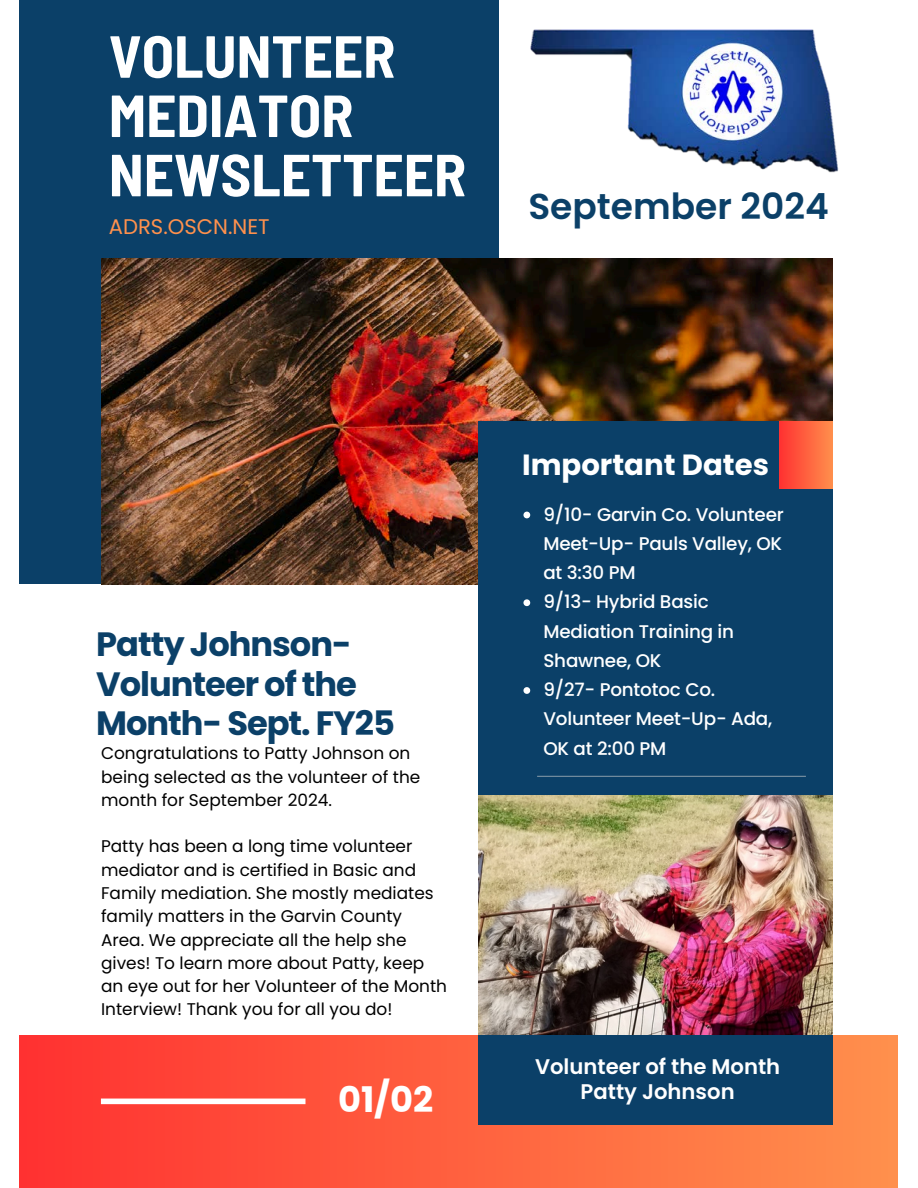
<style>
.page{position:relative;width:918px;height:1188px;background:#fff}
.page>*{position:absolute;margin:0;border:0;box-sizing:border-box;transform-origin:0 0}
.t1{font:700 semi-condensed 59.25px/59.2px "Barlow";color:#fff}
.t2{font:600 36px "Poppins";color:#0b4068}
.t3{font:700 35.25px "Poppins";color:#fff}
.t4{font:700 33.75px/39.3px "Poppins";letter-spacing:-.03em;color:#0b4068}
.t5{font:700 29.25px "Poppins";color:#fff}
.t6{font:600 21.15px/25.3px "Poppins";color:#fff;text-align:center}
.t7{font:21.15px "Poppins";color:#ff914d}
.t8{font:500 18.3px/29.2px "Poppins";letter-spacing:-.01em;color:#fff}
.t9{font:16.95px/23.2px "Poppins";color:#000}
</style>
<div class="page">
<div style="left:20px;top:0;width:479px;height:584px;background:#0b4068"></div>
<div style="left:20px;top:1035px;width:878px;height:153px;background:linear-gradient(to right,#ff3131,#ff904d)"></div>
<img style="left:101px;top:258px;width:731px;height:327px">
<img style="left:478px;top:795px;width:355px;height:240px">
<div style="left:478px;top:421px;width:355px;height:374px;background:#0b4068"></div>
<div style="left:779px;top:421px;width:54px;height:67px;background:linear-gradient(to right,#ff3031,#ff8d4c)"></div>
<hr style="left:537px;top:776px;width:269px;height:1px;background:#7c93a4">
<div style="left:478px;top:1035px;width:355px;height:90px;background:#0b4068"></div>
<div style="left:101px;top:1099px;width:204px;height:5px;background:#fff"></div>
<img style="left:530px;top:29px;width:309px;height:144px">
<svg style="left:523px;top:512px;width:7px;height:6px"></svg>
<svg style="left:523px;top:599px;width:7px;height:7px"></svg>
<svg style="left:523px;top:687px;width:7px;height:7px"></svg>
<p class="t1" style="left:109px;top:24px;width:359px">VOLUNTEER<br>MEDIATOR<br>NEWSLETTEER</p>
<p class="t7" style="left:109px;top:212px;width:162px">ADRS.OSCN.NET</p>
<p class="t2" style="left:528px;top:181px;width:302px">September 2024</p>
<h4 class="t4" style="left:96px;top:625px;width:300px">Patty Johnson-<br>Volunteer of the<br>Month- Sept. FY25</h4>
<h2 class="t9" style="left:101px;top:742px;width:321px">Congratulations to Patty Johnson on being selected as the volunteer of the month for September 2024.</h2>
<h6 class="t9" style="left:101px;top:835px;width:347px">Patty has been a long time volunteer mediator and is certified in Basic and Family mediation. She mostly mediates family matters in the Garvin County Area. We appreciate all the help she gives! To learn more about Patty, keep an eye out for her Volunteer of the Month Interview! Thank you for all you do!</h6>
<h3 class="t3" style="left:338px;top:1075px;width:97px">01/02</h3>
<h5 class="t5" style="left:522px;top:444px;width:248px">Important Dates</h5>
<p class="t8" style="left:543px;top:500px;width:242px;text-align:justify">9/10- Garvin Co. Volunteer Meet-Up- Pauls Valley, OK at 3:30 PM</p>
<p class="t8" style="left:543px;top:587px;width:192px">9/13- Hybrid Basic<br>Mediation Training in<br>Shawnee, OK</p>
<h3 class="t8" style="left:543px;top:675px;width:230px">9/27- Pontotoc Co.<br>Volunteer Meet-Up- Ada,<br>OK at 2:00 PM</h3>
<p class="t6" style="left:535px;top:1054px;width:247px">Volunteer of the Month<br>Patty Johnson</p>
</div>
